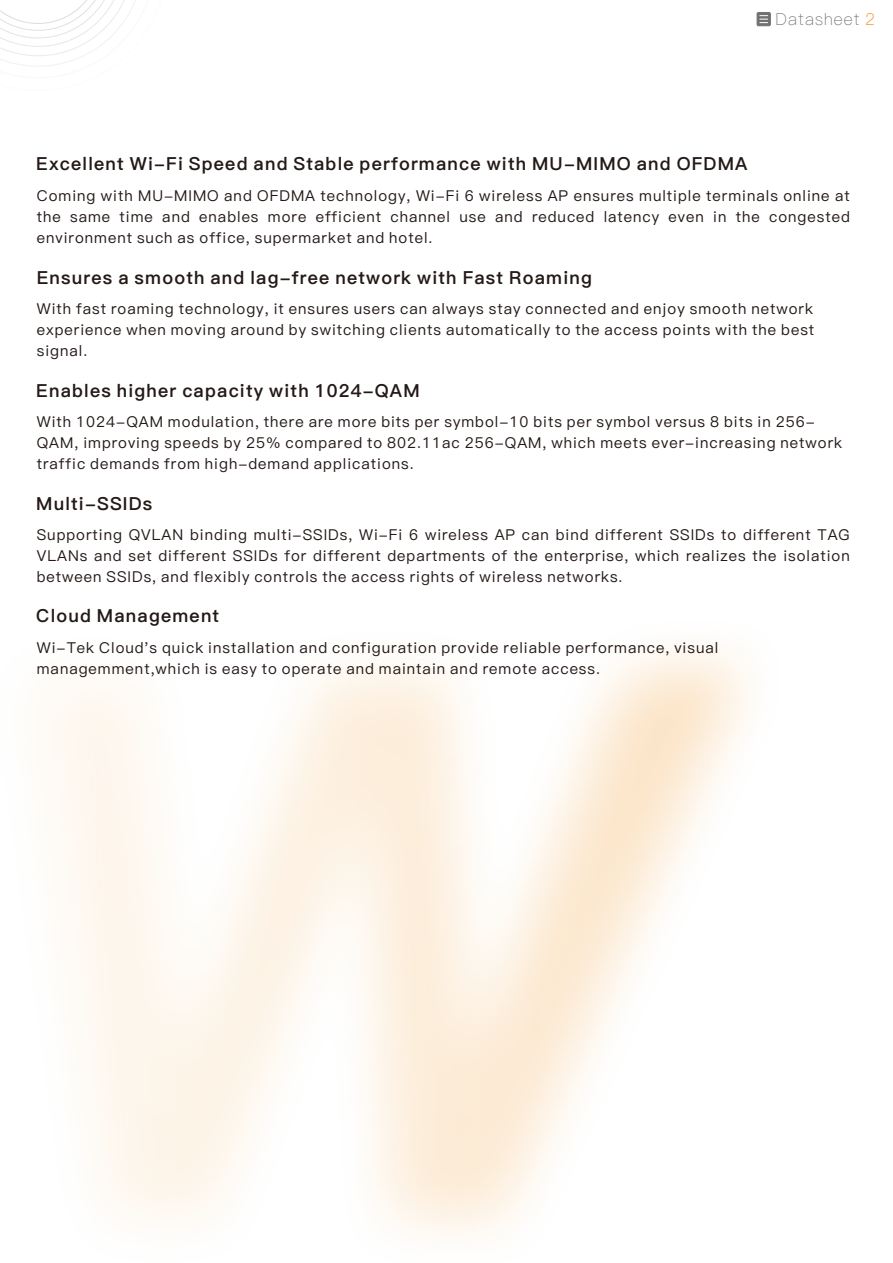
<style>
.page{position:relative;width:893px;height:1263px;background:#fff}
.page>*{position:absolute;margin:0;border:0;box-sizing:border-box;transform-origin:0 0}
.t1{font:18px "Ping Fang SC Heavy";letter-spacing:.065em;color:#231916}
.t2{font:16.5px "Ping Fang SC Light";letter-spacing:.065em;color:#717171}
.t3{font:15px/21px "Ping Fang SC Medium";letter-spacing:.065em;color:#231916;text-align:justify}
.s1{color:#f08300}
</style>
<div class="page">
<svg style="left:0;top:0;width:136px;height:66px"></svg>
<svg style="left:757px;top:12px;width:14px;height:14px"></svg>
<svg style="left:760px;top:15px;width:8px;height:8px"></svg>
<p class="t2" style="left:776px;top:11px;width:101px">Datasheet <span class="s1">2</span></p>
<p class="t1" style="left:36px;top:155px;width:713px">Excellent Wi-Fi Speed and Stable performance with MU-MIMO and OFDMA</p>
<p class="t3" style="left:37px;top:185px;width:814px">Coming with MU-MIMO and OFDMA technology, Wi-Fi 6 wireless AP ensures multiple terminals online at the same time and enables more efficient channel use and reduced latency even in the congested environment such as office, supermarket and hotel.</p>
<p class="t1" style="left:37px;top:268px;width:557px">Ensures a smooth and lag-free network with Fast Roaming</p>
<p class="t3" style="left:37px;top:298px;width:779px">With fast roaming technology, it ensures users can always stay connected and enjoy smooth network experience when moving around by switching clients automatically to the access points with the best signal.</p>
<p class="t1" style="left:36px;top:381px;width:385px">Enables higher capacity with 1024-QAM</p>
<p class="t3" style="left:37px;top:411px;width:807px;text-align:left">With 1024-QAM modulation, there are more bits per symbol-10 bits per symbol versus 8 bits in 256-<br>QAM, improving speeds by 25% compared to 802.11ac 256-QAM, which meets ever-increasing network traffic demands from high-demand applications.</p>
<p class="t1" style="left:36px;top:494px;width:118px">Multi-SSIDs</p>
<p class="t3" style="left:37px;top:524px;width:814px">Supporting QVLAN binding multi-SSIDs, Wi-Fi 6 wireless AP can bind different SSIDs to different TAG VLANs and set different SSIDs for different departments of the enterprise, which realizes the isolation between SSIDs, and flexibly controls the access rights of wireless networks.</p>
<p class="t1" style="left:36px;top:607px;width:184px">Cloud Management</p>
<p class="t3" style="left:37px;top:637px;width:683px">Wi-Tek Cloud's quick installation and configuration provide reliable performance, visual managemment,which is easy to operate and maintain and remote access.</p>
</div>
